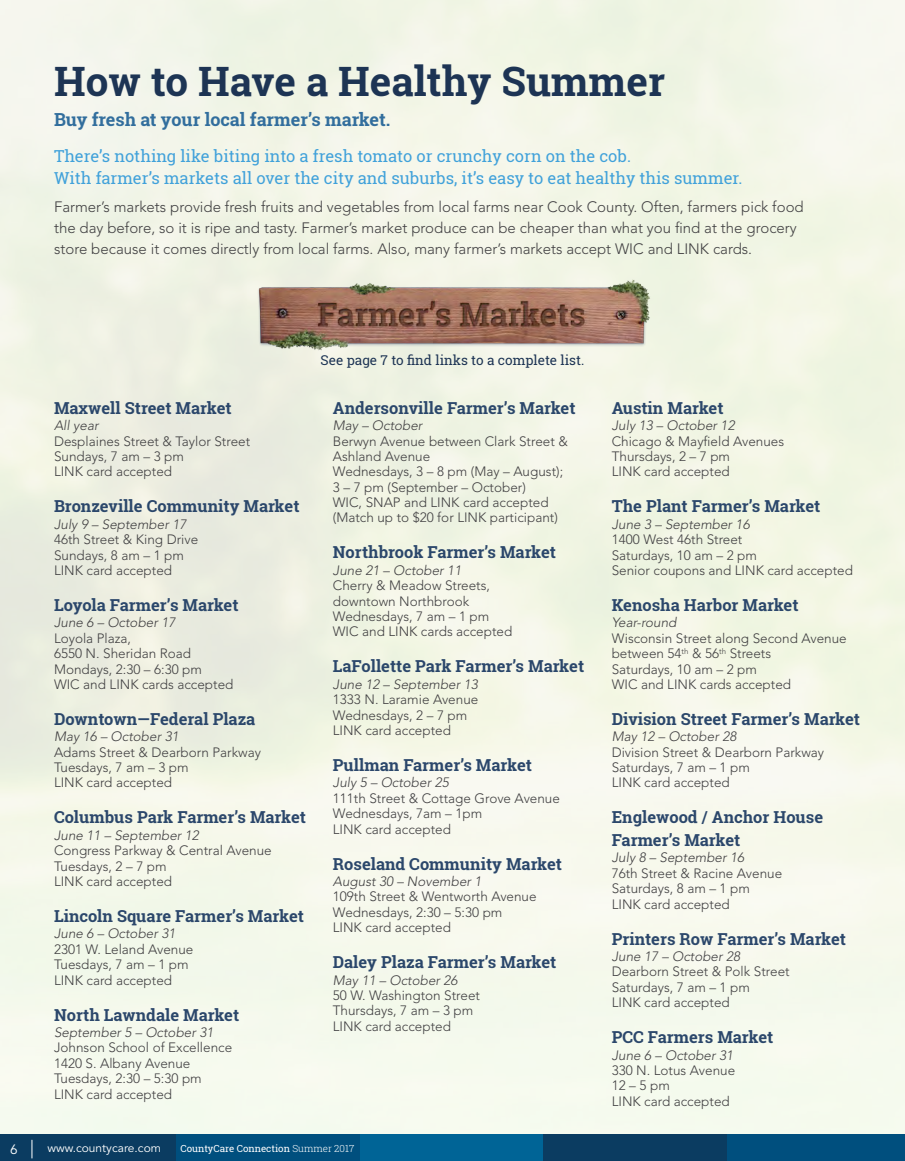
<style>
.page{position:relative;width:905px;height:1161px;background:#fff}
.page>*{position:absolute;margin:0;border:0;box-sizing:border-box;transform-origin:0 0}
.t1{font:700 40.5px "Roboto Slab";color:#1d3454}
.t2{font:700 18px "Roboto Slab";color:#326e9d}
.t3{font:700 16.5px/22.5px "Roboto Slab";color:#2b476b}
.t4{font:16.5px/22.5px "Roboto Slab";color:#40a1da}
.t5{font:300 15px/21px "Avenir LT Std";color:#414042}
.t6{font:300 13.5px/15.5px "Avenir LT Std";color:#414042}
.t7{font:italic 300 13.5px "Avenir LT Std";color:#414042}
.t8{font:13.5px "Roboto Slab";color:#1d3454}
.t9{font:13.5px "Avenir LT Std";color:#fff}
.t10{font:12px "Avenir LT Std";color:#fff}
.t11{font:9.75px "Roboto Slab";color:#fff}
.s1{font-weight:300}
</style>
<div class="page">
<img style="left:248px;top:280px;width:408px;height:72px">
<div style="left:360px;top:1134px;width:183px;height:27px;background:#006496"></div>
<div style="left:543px;top:1134px;width:184px;height:27px;background:#0b3c61"></div>
<div style="left:0;top:1134px;width:176px;height:27px;background:#0b3c61"></div>
<div style="left:727px;top:1134px;width:177px;height:27px;background:#004f7e"></div>
<div style="left:176px;top:1134px;width:184px;height:27px;background:#004f7e"></div>
<svg style="left:32px;top:1140px;width:1px;height:18px"></svg>
<h1 class="t1" style="left:54px;top:54px;width:612px">How to Have a Healthy Summer</h1>
<h2 class="t2" style="left:54px;top:107px;width:338px">Buy fresh at your local farmer’s market.</h2>
<p class="t4" style="left:54px;top:144px;width:689px">There’s nothing like biting into a fresh tomato or crunchy corn on the cob.<br>With farmer’s markets all over the city and suburbs, it’s easy to eat healthy this summer.</p>
<p class="t5" style="left:54px;top:196px;width:751px">Farmer’s markets provide fresh fruits and vegetables from local farms near Cook County. Often, farmers pick food the day before, so it is ripe and tasty. Farmer’s market produce can be cheaper than what you find at the grocery store because it comes directly from local farms. Also, many farmer’s markets accept WIC and LINK cards.</p>
<p class="t3" style="left:54px;top:396px;width:179px">Maxwell Street Market</p>
<p class="t7" style="left:54px;top:418px;width:46px">All year</p>
<p class="t6" style="left:54px;top:433px;width:198px">Desplaines Street &amp; Taylor Street<br>Sundays, 7 am – 3 pm<br>LINK card accepted</p>
<p class="t3" style="left:54px;top:495px;width:247px">Bronzeville Community Market</p>
<p class="t7" style="left:54px;top:516px;width:134px">July 9 – September 17</p>
<p class="t6" style="left:54px;top:532px;width:146px">46th Street &amp; King Drive<br>Sundays, 8 am – 1 pm<br>LINK card accepted</p>
<p class="t3" style="left:54px;top:594px;width:186px">Loyola Farmer’s Market</p>
<p class="t7" style="left:54px;top:615px;width:123px">June 6 – October 17</p>
<p class="t6" style="left:54px;top:630px;width:181px">Loyola Plaza,<br>6550 N. Sheridan Road<br>Mondays, 2:30 – 6:30 pm<br>WIC and LINK cards accepted</p>
<p class="t3" style="left:54px;top:707px;width:203px">Downtown—Federal Plaza</p>
<p class="t7" style="left:54px;top:729px;width:126px">May 16 – October 31</p>
<p class="t6" style="left:54px;top:744px;width:208px">Adams Street &amp; Dearborn Parkway<br>Tuesdays, 7 am – 3 pm<br>LINK card accepted</p>
<p class="t3" style="left:54px;top:806px;width:253px">Columbus Park Farmer’s Market</p>
<p class="t7" style="left:54px;top:827px;width:146px">June 11 – September 12</p>
<p class="t6" style="left:54px;top:843px;width:219px">Congress Parkway &amp; Central Avenue<br>Tuesdays, 2 – 7 pm<br>LINK card accepted</p>
<p class="t3" style="left:54px;top:905px;width:251px">Lincoln Square Farmer’s Market</p>
<p class="t7" style="left:54px;top:926px;width:123px">June 6 – October 31</p>
<p class="t6" style="left:54px;top:942px;width:141px">2301 W. Leland Avenue<br>Tuesdays, 7 am – 1 pm<br>LINK card accepted</p>
<p class="t3" style="left:54px;top:1003px;width:187px">North Lawndale Market</p>
<p class="t7" style="left:54px;top:1024px;width:161px">September 5 – October 31</p>
<p class="t6" style="left:54px;top:1040px;width:180px">Johnson School of Excellence<br>1420 S. Albany Avenue<br>Tuesdays, 2:30 – 5:30 pm<br>LINK card accepted</p>
<p class="t8" style="left:320px;top:351px;width:265px">See page 7 to find links to a complete list.</p>
<p class="t3" style="left:333px;top:396px;width:244px">Andersonville Farmer’s Market</p>
<p class="t7" style="left:333px;top:418px;width:91px">May – October</p>
<p class="t6" style="left:333px;top:433px;width:236px">Berwyn Avenue between Clark Street &amp;<br>Ashland Avenue<br>Wednesdays, 3 – 8 pm (May – August);<br>3 – 7 pm (September – October)<br>WIC, SNAP and LINK card accepted (Match up to $20 for LINK participant)</p>
<p class="t3" style="left:333px;top:541px;width:225px">Northbrook Farmer’s Market</p>
<p class="t7" style="left:333px;top:562px;width:130px">June 21 – October 11</p>
<p class="t6" style="left:333px;top:578px;width:181px">Cherry &amp; Meadow Streets, downtown Northbrook<br>Wednesdays, 7 am – 1 pm<br>WIC and LINK cards accepted</p>
<p class="t3" style="left:333px;top:655px;width:253px">LaFollette Park Farmer’s Market</p>
<p class="t7" style="left:333px;top:676px;width:146px">June 12 – September 13</p>
<p class="t6" style="left:333px;top:692px;width:147px">1333 N. Laramie Avenue<br>Wednesdays, 2 – 7 pm<br>LINK card accepted</p>
<p class="t3" style="left:333px;top:754px;width:200px">Pullman Farmer’s Market</p>
<p class="t7" style="left:333px;top:775px;width:117px">July 5 – October 25</p>
<p class="t6" style="left:333px;top:791px;width:228px">111th Street &amp; Cottage Grove Avenue<br>Wednesdays, 7am – 1pm<br>LINK card accepted</p>
<p class="t3" style="left:333px;top:852px;width:231px">Roseland Community Market</p>
<p class="t7" style="left:333px;top:873px;width:150px">August 30 – November 1</p>
<p class="t6" style="left:333px;top:889px;width:205px">109th Street &amp; Wentworth Avenue<br>Wednesdays, 2:30 – 5:30 pm<br>LINK card accepted</p>
<p class="t3" style="left:333px;top:951px;width:225px">Daley Plaza Farmer’s Market</p>
<p class="t7" style="left:333px;top:972px;width:126px">May 11 – October 26</p>
<p class="t6" style="left:333px;top:988px;width:149px">50 W. Washington Street<br>Thursdays, 7 am – 3 pm<br>LINK card accepted</p>
<p class="t9" style="left:10px;top:1141px;width:9px">6</p>
<p class="t10" style="left:47px;top:1140px;width:115px">www.countycare.com</p>
<p class="t11" style="left:180px;top:1142px;width:175px">CountyCare Connection <span class="s1">Summer 2017</span></p>
<p class="t3" style="left:611px;top:396px;width:113px">Austin Market</p>
<p class="t7" style="left:611px;top:418px;width:124px">July 13 – October 12</p>
<p class="t6" style="left:611px;top:433px;width:174px">Chicago &amp; Mayfield Avenues<br>Thursdays, 2 – 7 pm<br>LINK card accepted</p>
<p class="t3" style="left:611px;top:495px;width:210px">The Plant Farmer’s Market</p>
<p class="t7" style="left:611px;top:516px;width:139px">June 3 – September 16</p>
<p class="t6" style="left:611px;top:532px;width:243px">1400 West 46th Street<br>Saturdays, 10 am – 2 pm<br>Senior coupons and LINK card accepted</p>
<p class="t3" style="left:611px;top:594px;width:188px">Kenosha Harbor Market</p>
<p class="t7" style="left:611px;top:615px;width:66px">Year-round</p>
<p class="t6" style="left:611px;top:630px;width:236px">Wisconsin Street along Second Avenue between 54<sup>th</sup> &amp; 56<sup>th</sup> Streets<br>Saturdays, 10 am – 2 pm<br>WIC and LINK cards accepted</p>
<p class="t3" style="left:611px;top:707px;width:250px">Division Street Farmer’s Market</p>
<p class="t7" style="left:611px;top:729px;width:126px">May 12 – October 28</p>
<p class="t6" style="left:611px;top:744px;width:214px">Division Street &amp; Dearborn Parkway<br>Saturdays, 7 am – 1 pm<br>LINK card accepted</p>
<p class="t3" style="left:611px;top:806px;width:213px">Englewood / Anchor House<br>Farmer’s Market</p>
<p class="t7" style="left:611px;top:850px;width:134px">July 8 – September 16</p>
<p class="t6" style="left:611px;top:865px;width:172px">76th Street &amp; Racine Avenue<br>Saturdays, 8 am – 1 pm<br>LINK card accepted</p>
<p class="t3" style="left:611px;top:927px;width:236px">Printers Row Farmer’s Market</p>
<p class="t7" style="left:611px;top:948px;width:130px">June 17 – October 28</p>
<p class="t6" style="left:611px;top:964px;width:179px">Dearborn Street &amp; Polk Street<br>Saturdays, 7 am – 1 pm<br>LINK card accepted</p>
<p class="t3" style="left:611px;top:1026px;width:163px">PCC Farmers Market</p>
<p class="t7" style="left:611px;top:1047px;width:123px">June 6 – October 31</p>
<p class="t6" style="left:611px;top:1063px;width:125px">330 N. Lotus Avenue<br>12 – 5 pm<br>LINK card accepted</p>
</div>
